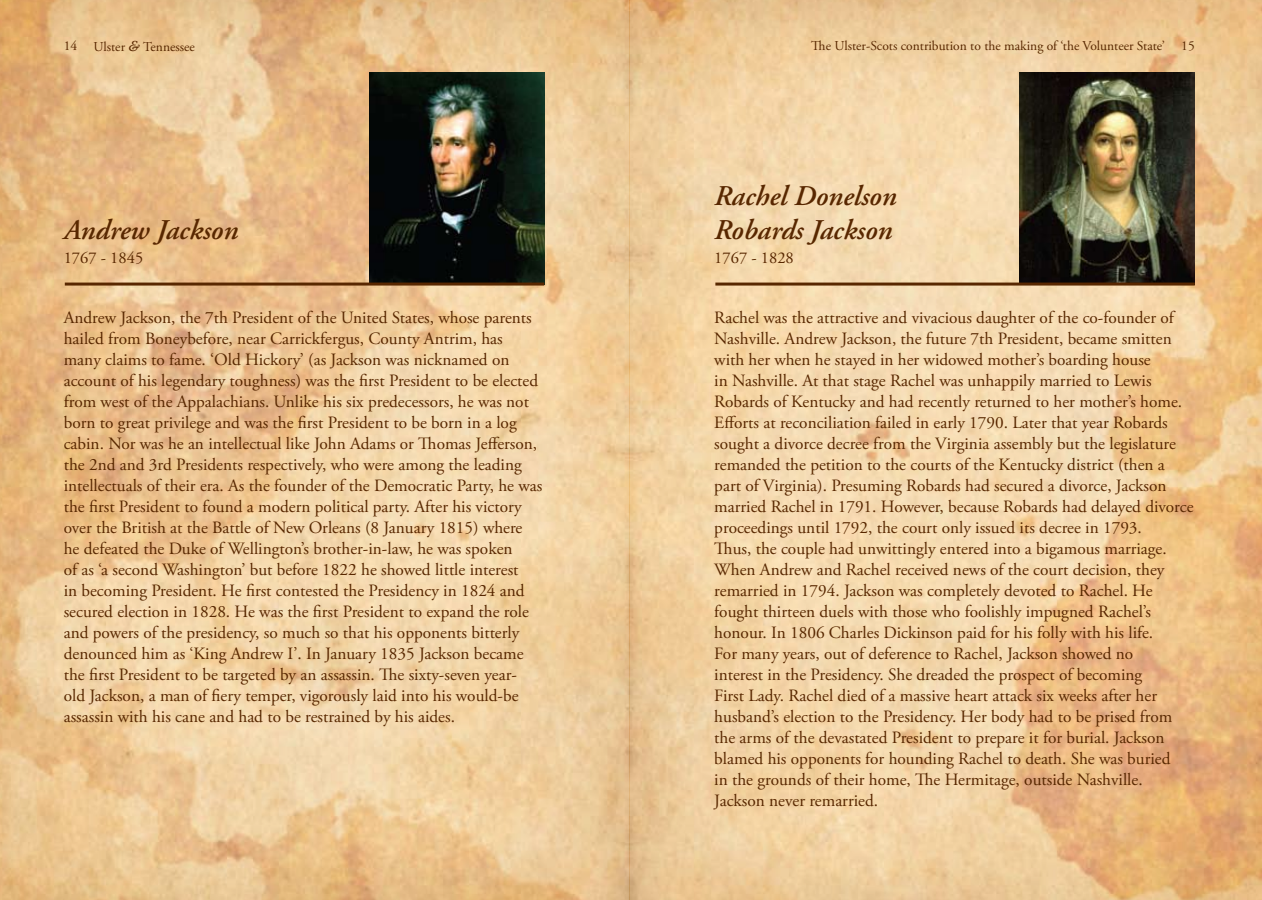
<style>
.page{position:relative;width:1262px;height:900px;background:#fff}
.page>*{position:absolute;margin:0;border:0;box-sizing:border-box;transform-origin:0 0}
.t1{font:italic 600 28.5px/34.2px "Adobe Garamond Pro";color:#582700}
.t2{font:17.25px/21px "Adobe Garamond Pro";color:#582700}
.t3{font:16.5px "Adobe Garamond Pro";color:#582700}
.t4{font:13.5px "Adobe Garamond Pro";color:#582700}
.s1{font-family:"Concorde";font-style:italic}
</style>
<div class="page">
<img style="left:0;top:0;width:1262px;height:899px">
<img style="left:369px;top:72px;width:175px;height:210px">
<hr style="left:65px;top:282px;width:479px;height:3px;background:#582700">
<img style="left:1020px;top:72px;width:175px;height:210px">
<hr style="left:715px;top:282px;width:480px;height:3px;background:#582700">
<svg style="left:1258px;top:892px;width:4px;height:8px"></svg>
<p class="t4" style="left:64px;top:38px;width:133px">14 Ulster <span class="s1">&amp;</span> Tennessee</p>
<p class="t4" style="left:811px;top:37px;width:385px">The Ulster-Scots contribution to the making of ‘the Volunteer State’ 15</p>
<h1 class="t1" style="left:64px;top:214px;width:176px">Andrew Jackson</h1>
<p class="t3" style="left:64px;top:248px;width:81px">1767 - 1845</p>
<p class="t2" style="left:64px;top:307px;width:480px">Andrew Jackson, the 7th President of the United States, whose parents hailed from Boneybefore, near Carrickfergus, County Antrim, has many claims to fame. ‘Old Hickory’ (as Jackson was nicknamed on account of his legendary toughness) was the first President to be elected from west of the Appalachians. Unlike his six predecessors, he was not born to great privilege and was the first President to be born in a log cabin. Nor was he an intellectual like John Adams or Thomas Jefferson, the 2nd and 3rd Presidents respectively, who were among the leading intellectuals of their era. As the founder of the Democratic Party, he was the first President to found a modern political party. After his victory over the British at the Battle of New Orleans (8 January 1815) where he defeated the Duke of Wellington’s brother-in-law, he was spoken<br>of as ‘a second Washington’ but before 1822 he showed little interest<br>in becoming President. He first contested the Presidency in 1824 and secured election in 1828. He was the first President to expand the role and powers of the presidency, so much so that his opponents bitterly denounced him as ‘King Andrew I’. In January 1835 Jackson became the first President to be targeted by an assassin. The sixty-seven year&shy;old Jackson, a man of fiery temper, vigorously laid into his would-be assassin with his cane and had to be restrained by his aides.</p>
<h1 class="t1" style="left:714px;top:180px;width:184px">Rachel Donelson<br>Robards Jackson</h1>
<p class="t3" style="left:714px;top:248px;width:81px">1767 - 1828</p>
<p class="t2" style="left:714px;top:307px;width:481px">Rachel was the attractive and vivacious daughter of the co-founder of Nashville. Andrew Jackson, the future 7th President, became smitten with her when he stayed in her widowed mother’s boarding house<br>in Nashville. At that stage Rachel was unhappily married to Lewis Robards of Kentucky and had recently returned to her mother’s home.<br>Efforts at reconciliation failed in early 1790. Later that year Robards sought a divorce decree from the Virginia assembly but the legislature remanded the petition to the courts of the Kentucky district (then a part of Virginia). Presuming Robards had secured a divorce, Jackson married Rachel in 1791. However, because Robards had delayed divorce proceedings until 1792, the court only issued its decree in 1793.<br>Thus, the couple had unwittingly entered into a bigamous marriage.<br>When Andrew and Rachel received news of the court decision, they remarried in 1794. Jackson was completely devoted to Rachel. He fought thirteen duels with those who foolishly impugned Rachel’s honour. In 1806 Charles Dickinson paid for his folly with his life.<br>For many years, out of deference to Rachel, Jackson showed no<br>interest in the Presidency. She dreaded the prospect of becoming<br>First Lady. Rachel died of a massive heart attack six weeks after her husband’s election to the Presidency. Her body had to be prised from the arms of the devastated President to prepare it for burial. Jackson blamed his opponents for hounding Rachel to death. She was buried<br>in the grounds of their home, The Hermitage, outside Nashville.<br>Jackson never remarried.</p>
</div>
